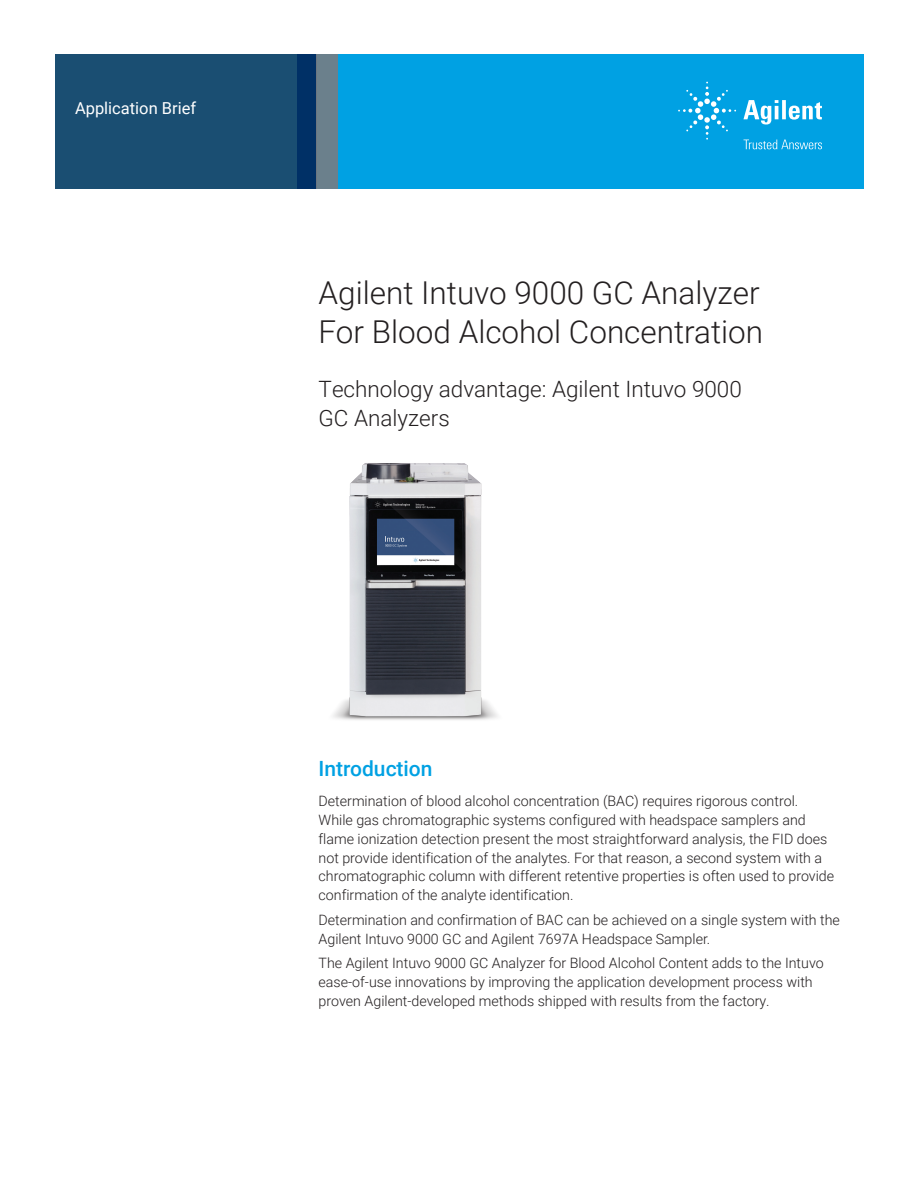
<style>
.page{position:relative;width:918px;height:1188px;background:#fff}
.page>*{position:absolute;margin:0;border:0;box-sizing:border-box;transform-origin:0 0}
.t1{font:300 31.5px/39px "Roboto";color:#231f20}
.Subtitle{font:300 22.5px/28.5px "Roboto";color:#231f20}
.Header_1{font:500 21px "Roboto";color:#00a1e3}
.Doctype{font:16.5px "Roboto";color:#fff}
.Text{font:300 14.25px/18.8px "Roboto";color:#231f20}
</style>
<div class="page">
<div style="left:297px;top:54px;width:567px;height:135px;background:#00a1e3"></div>
<svg style="left:55px;top:54px;width:261px;height:135px;background:#184b71"></svg>
<div style="left:316px;top:54px;width:22px;height:135px;background:#6b808c"></div>
<img style="left:333px;top:463px;width:165px;height:257px">
<svg style="left:743px;top:100px;width:79px;height:25px"></svg>
<svg style="left:678px;top:82px;width:58px;height:58px"></svg>
<svg style="left:744px;top:140px;width:78px;height:9px"></svg>
<p class="Doctype" style="left:75px;top:96px;width:123px">Application Brief</p>
<p class="t1" style="left:319px;top:272px;width:446px">Agilent Intuvo 9000 GC Analyzer<br>For Blood Alcohol Concentration</p>
<p class="Subtitle" style="left:319px;top:374px;width:425px">Technology advantage: Agilent Intuvo 9000<br>GC Analyzers</p>
<p class="Header_1" style="left:319px;top:754px;width:116px">Introduction</p>
<p class="Text" style="left:319px;top:792px;width:517px">Determination of blood alcohol concentration (BAC) requires rigorous control.<br>While gas chromatographic systems configured with headspace samplers and flame ionization detection present the most straightforward analysis, the FID does not provide identification of the analytes. For that reason, a second system with a chromatographic column with different retentive properties is often used to provide confirmation of the analyte identification.</p>
<p class="Text" style="left:319px;top:910px;width:523px">Determination and confirmation of BAC can be achieved on a single system with the<br>Agilent Intuvo 9000 GC and Agilent 7697A Headspace Sampler.</p>
<p class="Text" style="left:319px;top:954px;width:507px">The Agilent Intuvo 9000 GC Analyzer for Blood Alcohol Content adds to the Intuvo ease-of-use innovations by improving the application development process with proven Agilent-developed methods shipped with results from the factory.</p>
</div>
